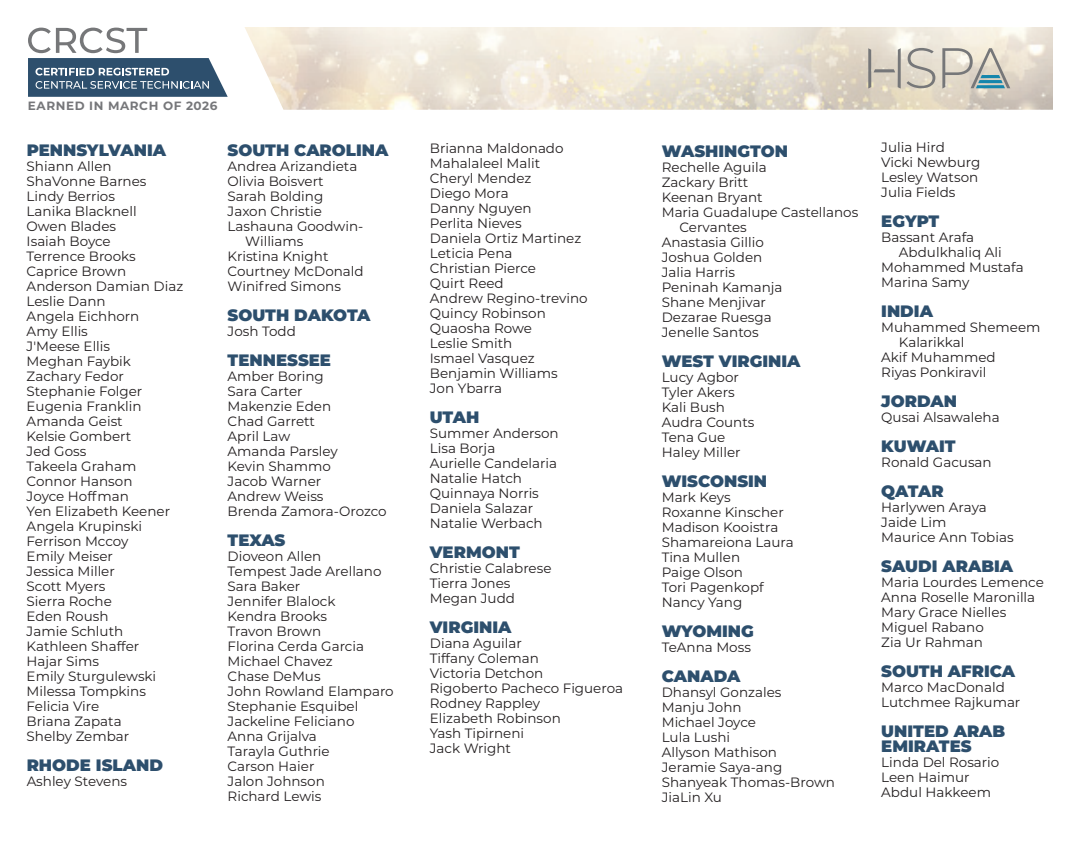
<style>
.page{position:relative;width:1080px;height:864px;background:#fff}
.page>*{position:absolute;margin:0;border:0;box-sizing:border-box;transform-origin:0 0}
.t1{font:900 16.5px/15px "Montserrat";color:#2d4f6d}
.t2{font:13.5px/15px "Montserrat";color:#231f20}
.t3{font:700 12px "Montserrat";letter-spacing:.05em;color:#76777a}
</style>
<div class="page">
<svg style="left:28px;top:28px;width:200px;height:69px"></svg>
<img style="left:245px;top:27px;width:808px;height:83px">
<svg style="left:868px;top:48px;width:33px;height:41px"></svg>
<svg style="left:907px;top:48px;width:28px;height:40px"></svg>
<svg style="left:942px;top:48px;width:68px;height:41px;background:#c1c3bb"></svg>
<p class="t3" style="left:28px;top:97px;width:191px">EARNED IN MARCH OF 2026</p>
<p class="t1" style="left:27px;top:141px;width:141px">PENNSYLVANIA</p>
<p class="t2" style="left:27px;top:158px;width:158px">Shiann Allen<br>ShaVonne Barnes<br>Lindy Berrios<br>Lanika Blacknell<br>Owen Blades<br>Isaiah Boyce<br>Terrence Brooks<br>Caprice Brown<br>Anderson Damian Diaz<br>Leslie Dann<br>Angela Eichhorn<br>Amy Ellis<br>J'Meese Ellis<br>Meghan Faybik<br>Zachary Fedor<br>Stephanie Folger<br>Eugenia Franklin<br>Amanda Geist<br>Kelsie Gombert<br>Jed Goss<br>Takeela Graham<br>Connor Hanson<br>Joyce Hoffman<br>Yen Elizabeth Keener<br>Angela Krupinski<br>Ferrison Mccoy<br>Emily Meiser<br>Jessica Miller<br>Scott Myers<br>Sierra Roche<br>Eden Roush<br>Jamie Schluth<br>Kathleen Shaffer<br>Hajar Sims<br>Emily Sturgulewski<br>Milessa Tompkins<br>Felicia Vire<br>Briana Zapata<br>Shelby Zembar</p>
<p class="t1" style="left:27px;top:756px;width:138px">RHODE ISLAND</p>
<p class="t2" style="left:27px;top:773px;width:102px">Ashley Stevens</p>
<p class="t1" style="left:228px;top:142px;width:162px">SOUTH CAROLINA</p>
<p class="t2" style="left:228px;top:159px;width:131px">Andrea Arizandieta</p>
<p class="t2" style="left:228px;top:174px;width:98px">Olivia Boisvert</p>
<p class="t2" style="left:228px;top:189px;width:97px">Sarah Bolding</p>
<p class="t2" style="left:228px;top:204px;width:96px">Jaxon Christie</p>
<p class="t2" style="left:228px;top:219px;width:137px">Lashauna Goodwin-</p>
<p class="t2" style="left:245px;top:234px;width:60px">Williams</p>
<p class="t2" style="left:228px;top:249px;width:102px">Kristina Knight</p>
<p class="t2" style="left:228px;top:264px;width:138px">Courtney McDonald</p>
<p class="t2" style="left:228px;top:279px;width:115px">Winifred Simons</p>
<p class="t1" style="left:228px;top:307px;width:144px">SOUTH DAKOTA</p>
<p class="t2" style="left:228px;top:324px;width:70px">Josh Todd</p>
<p class="t1" style="left:228px;top:352px;width:105px">TENNESSEE</p>
<p class="t2" style="left:228px;top:369px;width:161px">Amber Boring<br>Sara Carter<br>Makenzie Eden<br>Chad Garrett<br>April Law<br>Amanda Parsley<br>Kevin Shammo<br>Jacob Warner<br>Andrew Weiss<br>Brenda Zamora-Orozco</p>
<p class="t1" style="left:228px;top:532px;width:59px">TEXAS</p>
<p class="t2" style="left:228px;top:549px;width:168px">Dioveon Allen<br>Tempest Jade Arellano<br>Sara Baker<br>Jennifer Blalock<br>Kendra Brooks<br>Travon Brown<br>Florina Cerda Garcia<br>Michael Chavez<br>Chase DeMus<br>John Rowland Elamparo<br>Stephanie Esquibel<br>Jackeline Feliciano<br>Anna Grijalva<br>Tarayla Guthrie<br>Carson Haier<br>Jalon Johnson<br>Richard Lewis</p>
<p class="t2" style="left:430px;top:140px;width:159px">Brianna Maldonado<br>Mahalaleel Malit<br>Cheryl Mendez<br>Diego Mora<br>Danny Nguyen<br>Perlita Nieves<br>Daniela Ortiz Martinez<br>Leticia Pena<br>Christian Pierce<br>Quirt Reed<br>Andrew Regino-trevino<br>Quincy Robinson<br>Quaosha Rowe<br>Leslie Smith<br>Ismael Vasquez<br>Benjamin Williams<br>Jon Ybarra</p>
<p class="t1" style="left:430px;top:408px;width:51px">UTAH</p>
<p class="t2" style="left:430px;top:425px;width:130px">Summer Anderson<br>Lisa Borja<br>Aurielle Candelaria<br>Natalie Hatch<br>Quinnaya Norris<br>Daniela Salazar<br>Natalie Werbach</p>
<p class="t1" style="left:430px;top:543px;width:91px">VERMONT</p>
<p class="t2" style="left:430px;top:560px;width:123px">Christie Calabrese<br>Tierra Jones<br>Megan Judd</p>
<p class="t1" style="left:430px;top:618px;width:83px">VIRGINIA</p>
<p class="t2" style="left:430px;top:635px;width:195px">Diana Aguilar<br>Tiffany Coleman<br>Victoria Detchon<br>Rigoberto Pacheco Figueroa<br>Rodney Rappley<br>Elizabeth Robinson<br>Yash Tipirneni<br>Jack Wright</p>
<p class="t1" style="left:662px;top:142px;width:128px">WASHINGTON</p>
<p class="t2" style="left:662px;top:159px;width:106px">Rechelle Aguila</p>
<p class="t2" style="left:662px;top:174px;width:88px">Zackary Britt</p>
<p class="t2" style="left:662px;top:189px;width:102px">Keenan Bryant</p>
<p class="t2" style="left:662px;top:204px;width:198px">Maria Guadalupe Castellanos</p>
<p class="t2" style="left:679px;top:219px;width:69px">Cervantes</p>
<p class="t2" style="left:662px;top:234px;width:103px">Anastasia Gillio</p>
<p class="t2" style="left:662px;top:249px;width:102px">Joshua Golden</p>
<p class="t2" style="left:662px;top:264px;width:75px">Jalia Harris</p>
<p class="t2" style="left:662px;top:279px;width:122px">Peninah Kamanja</p>
<p class="t2" style="left:662px;top:294px;width:106px">Shane Menjivar</p>
<p class="t2" style="left:662px;top:309px;width:111px">Dezarae Ruesga</p>
<p class="t2" style="left:662px;top:324px;width:98px">Jenelle Santos</p>
<p class="t1" style="left:662px;top:352px;width:140px">WEST VIRGINIA</p>
<p class="t2" style="left:662px;top:369px;width:94px">Lucy Agbor<br>Tyler Akers<br>Kali Bush<br>Audra Counts<br>Tena Gue<br>Haley Miller</p>
<p class="t1" style="left:662px;top:472px;width:107px">WISCONSIN</p>
<p class="t2" style="left:662px;top:489px;width:134px">Mark Keys<br>Roxanne Kinscher<br>Madison Kooistra<br>Shamareiona Laura<br>Tina Mullen<br>Paige Olson<br>Tori Pagenkopf<br>Nancy Yang</p>
<p class="t1" style="left:662px;top:622px;width:94px">WYOMING</p>
<p class="t2" style="left:662px;top:639px;width:91px">TeAnna Moss</p>
<p class="t1" style="left:662px;top:667px;width:80px">CANADA</p>
<p class="t2" style="left:662px;top:684px;width:175px">Dhansyl Gonzales<br>Manju John<br>Michael Joyce<br>Lula Lushi<br>Allyson Mathison<br>Jeramie Saya-ang<br>Shanyeak Thomas-Brown<br>JiaLin Xu</p>
<p class="t2" style="left:881px;top:140px;width:101px">Julia Hird<br>Vicki Newburg<br>Lesley Watson<br>Julia Fields</p>
<p class="t1" style="left:881px;top:213px;width:60px">EGYPT</p>
<p class="t2" style="left:881px;top:230px;width:94px">Bassant Arafa</p>
<p class="t2" style="left:899px;top:245px;width:104px">Abdulkhaliq Ali</p>
<p class="t2" style="left:881px;top:260px;width:144px">Mohammed Mustafa</p>
<p class="t2" style="left:881px;top:275px;width:90px">Marina Samy</p>
<p class="t1" style="left:881px;top:303px;width:53px">INDIA</p>
<p class="t2" style="left:881px;top:320px;width:161px">Muhammed Shemeem</p>
<p class="t2" style="left:899px;top:335px;width:67px">Kalarikkal</p>
<p class="t2" style="left:881px;top:350px;width:116px">Akif Muhammed</p>
<p class="t2" style="left:881px;top:365px;width:107px">Riyas Ponkiravil</p>
<p class="t1" style="left:881px;top:393px;width:77px">JORDAN</p>
<p class="t2" style="left:881px;top:410px;width:120px">Qusai Alsawaleha</p>
<p class="t1" style="left:881px;top:438px;width:76px">KUWAIT</p>
<p class="t2" style="left:881px;top:455px;width:112px">Ronald Gacusan</p>
<p class="t1" style="left:881px;top:483px;width:64px">QATAR</p>
<p class="t2" style="left:881px;top:500px;width:134px">Harlywen Araya<br>Jaide Lim<br>Maurice Ann Tobias</p>
<p class="t1" style="left:881px;top:558px;width:133px">SAUDI ARABIA</p>
<p class="t2" style="left:881px;top:575px;width:164px">Maria Lourdes Lemence<br>Anna Roselle Maronilla<br>Mary Grace Nielles<br>Miguel Rabano<br>Zia Ur Rahman</p>
<p class="t1" style="left:881px;top:663px;width:136px">SOUTH AFRICA</p>
<p class="t2" style="left:881px;top:680px;width:141px">Marco MacDonald<br>Lutchmee Rajkumar</p>
<p class="t1" style="left:881px;top:723px;width:126px">UNITED ARAB<br>EMIRATES</p>
<p class="t2" style="left:881px;top:755px;width:120px">Linda Del Rosario<br>Leen Haimur<br>Abdul Hakkeem</p>
</div>
